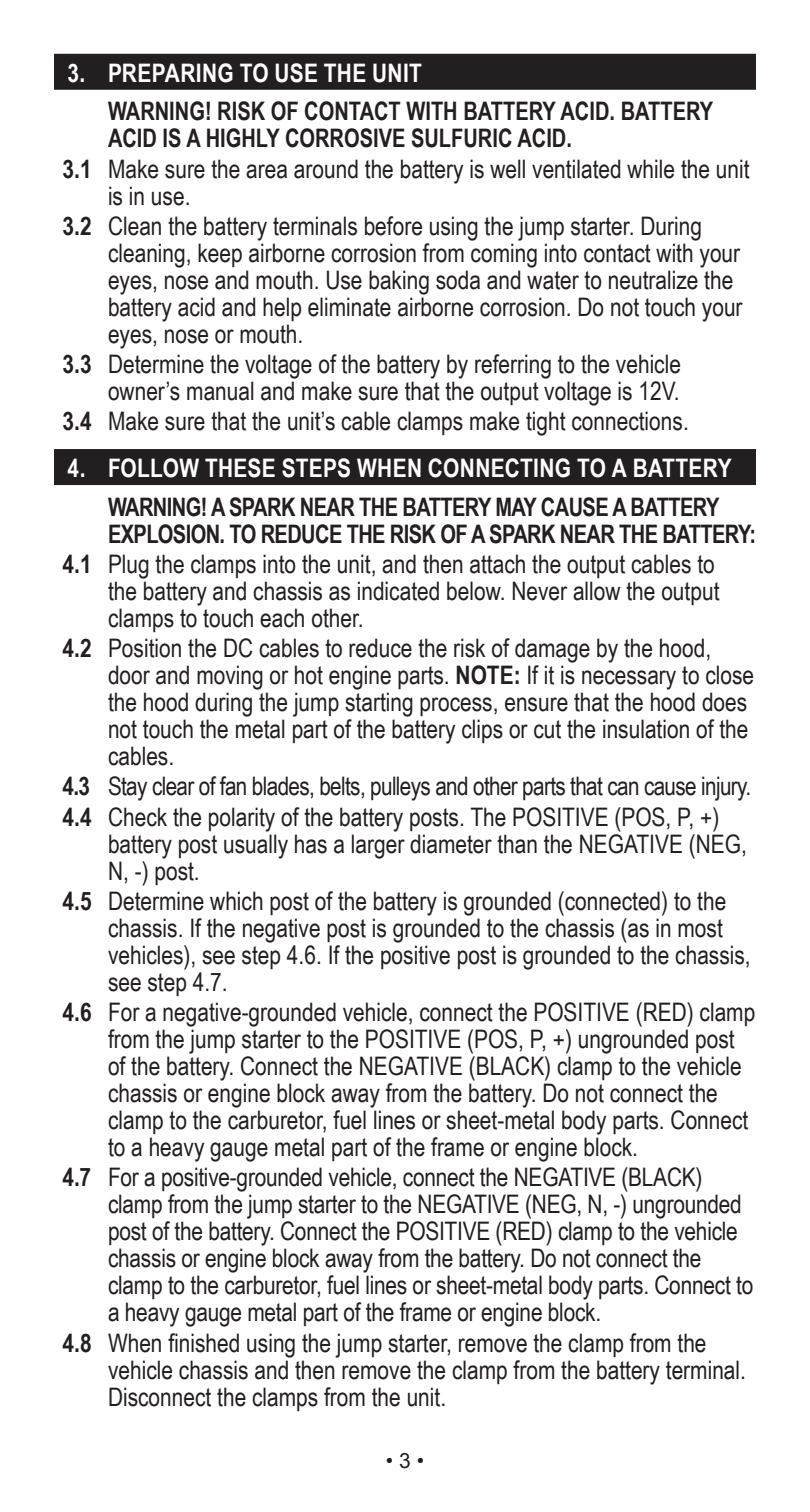
<style>
.page{position:relative;width:810px;height:1512px;background:#fff}
.page>*{position:absolute;margin:0;border:0;box-sizing:border-box;transform-origin:0 0}
.t1{font:25.5px/27px "Arial Narrow";color:#231f20}
.BOLD_CAPS_no_bullet{font:700 25.5px/27px "Arial Narrow";letter-spacing:-.025em;color:#231f20;scale:.96 1}
.BOLD_CAPS_no_bullet-2{font:700 25.5px/27px "Arial Narrow";color:#231f20;scale:.96 1}
.t2{font:25.5px "Arial Narrow";letter-spacing:-.025em;color:#231f20}
.t3{font:700 25.5px "Arial Narrow";letter-spacing:.01em;color:#fff}
.t4{font:21px "Arial";color:#231f20}
.s1{font-weight:700}
</style>
<div class="page">
<div style="left:54px;top:54px;width:702px;height:36px;background:#231f20"></div>
<div style="left:54px;top:449px;width:702px;height:36px;background:#231f20"></div>
<p class="t3" style="left:68px;top:53px;width:356px">3. PREPARING TO USE THE UNIT</p>
<p class="BOLD_CAPS_no_bullet-2" style="left:108px;top:97px;width:632px">WARNING! RISK OF CONTACT WITH BATTERY ACID. BATTERY<br>ACID IS A HIGHLY CORROSIVE SULFURIC ACID.</p>
<p class="t1" style="left:108px;top:154px;width:643px;text-indent:-45px"><span class="s1">3.1</span> Make sure the area around the battery is well ventilated while the unit is in use.</p>
<p class="t1" style="left:108px;top:211px;width:636px;text-indent:-45px"><span class="s1">3.2</span> Clean the battery terminals before using the jump starter. During cleaning, keep airborne corrosion from coming into contact with your eyes, nose and mouth. Use baking soda and water to neutralize the battery acid and help eliminate airborne corrosion. Do not touch your eyes, nose or mouth.</p>
<p class="t1" style="left:63px;top:350px;width:620px;text-align:right"><span class="s1">3.3</span> Determine the voltage of the battery by referring to the vehicle owner’s manual and make sure that the output voltage is 12V.</p>
<p class="t1" style="left:63px;top:407px;width:628px"><span class="s1">3.4</span> Make sure that the unit’s cable clamps make tight connections.</p>
<p class="t3" style="left:68px;top:449px;width:666px">4. FOLLOW THESE STEPS WHEN CONNECTING TO A BATTERY</p>
<p class="BOLD_CAPS_no_bullet" style="left:108px;top:492px;width:677px">WARNING! A SPARK NEAR THE BATTERY MAY CAUSE A BATTERY<br>EXPLOSION. TO REDUCE THE RISK OF A SPARK NEAR THE BATTERY:</p>
<p class="t1" style="left:108px;top:550px;width:613px;text-indent:-45px"><span class="s1">4.1</span> Plug the clamps into the unit, and then attach the output cables to the battery and chassis as indicated below. Never allow the output clamps to touch each other.</p>
<p class="t1" style="left:108px;top:634px;width:648px;text-indent:-45px"><span class="s1">4.2</span> Position the DC cables to reduce the risk of damage by the hood, door and moving or hot engine parts. <span class="s1">NOTE:</span> If it is necessary to close the hood during the jump starting process, ensure that the hood does not touch the metal part of the battery clips or cut the insulation of the cables.</p>
<p class="t2" style="left:63px;top:768px;width:690px"><span class="s1">4.3</span> Stay clear of fan blades, belts, pulleys and other parts that can cause injury.</p>
<p class="t1" style="left:108px;top:802px;width:640px;text-indent:-45px"><span class="s1">4.4</span> Check the polarity of the battery posts. The POSITIVE (POS, P, +) battery post usually has a larger diameter than the NEGATIVE (NEG,<br>N, -) post.</p>
<p class="t1" style="left:108px;top:886px;width:644px;text-indent:-45px"><span class="s1">4.5</span> Determine which post of the battery is grounded (connected) to the chassis. If the negative post is grounded to the chassis (as in most vehicles), see step 4.6. If the positive post is grounded to the chassis, see step 4.7.</p>
<p class="t1" style="left:108px;top:998px;width:649px;text-indent:-45px"><span class="s1">4.6</span> For a negative-grounded vehicle, connect the POSITIVE (RED) clamp from the jump starter to the POSITIVE (POS, P, +) ungrounded post of the battery. Connect the NEGATIVE (BLACK) clamp to the vehicle chassis or engine block away from the battery. Do not connect the clamp to the carburetor, fuel lines or sheet-metal body parts. Connect to a heavy gauge metal part of the frame or engine block.</p>
<p class="t1" style="left:108px;top:1163px;width:647px;text-indent:-45px"><span class="s1">4.7</span> For a positive-grounded vehicle, connect the NEGATIVE (BLACK) clamp from the jump starter to the NEGATIVE (NEG, N, -) ungrounded post of the battery. Connect the POSITIVE (RED) clamp to the vehicle chassis or engine block away from the battery. Do not connect the clamp to the carburetor, fuel lines or sheet-metal body parts. Connect to a heavy gauge metal part of the frame or engine block.</p>
<p class="t1" style="left:108px;top:1328px;width:640px;text-indent:-45px"><span class="s1">4.8</span> When finished using the jump starter, remove the clamp from the vehicle chassis and then remove the clamp from the battery terminal.<br>Disconnect the clamps from the unit.</p>
<p class="t4" style="left:386px;top:1447px;width:40px">• 3 •</p>
</div>
